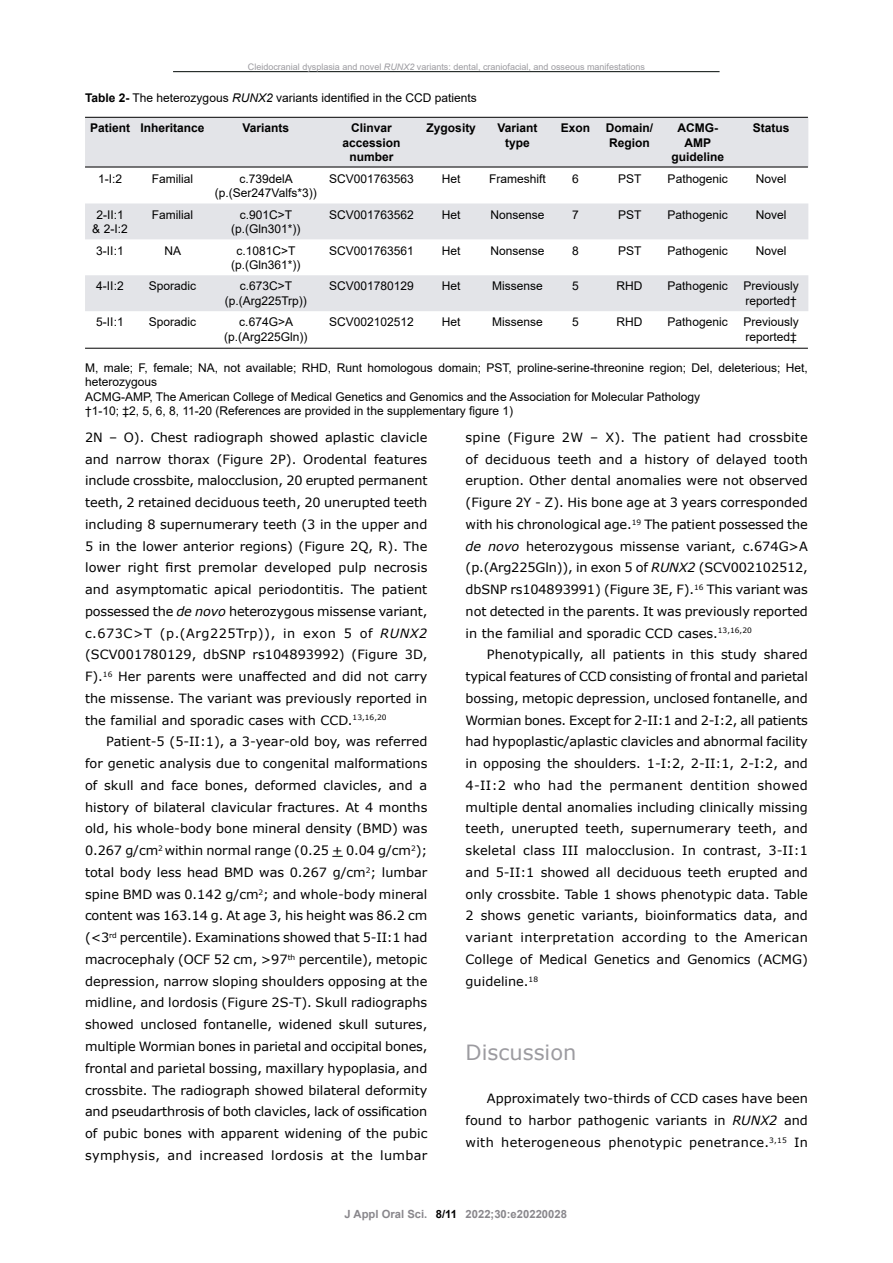
<style>
.page{position:relative;width:893px;height:1263px;background:#fff}
.page>*{position:absolute;margin:0;border:0;box-sizing:border-box;transform-origin:0 0}
.t1{font:21px "Verdana";color:#9c9ba0}
.t2{font:12.75px/21.8px "Verdana";color:#000;text-align:justify}
.t3{font:12px/14.4px "Arial";color:#000;text-align:center}
.t4{font:700 12px/14.4px "Arial";color:#000;text-align:center}
.t5{font:700 11.25px "Arial";color:#89878c}
.t6{font:9px "Arial";color:#9c9ba0}
.s1{font-style:italic}
.s2{font-weight:700}
.s3{color:#000}
</style>
<div class="page">
<hr style="left:173px;top:71px;width:547px;height:1px;background:#000805">
<svg style="left:85px;top:118px;width:723px;height:193px;fill:#e3e4e8"></svg>
<hr style="left:85px;top:117px;width:723px;height:1px;background:#000">
<hr style="left:85px;top:167px;width:723px;height:1px;background:#000">
<hr style="left:85px;top:348px;width:723px;height:1px;background:#000">
<p class="t6" style="left:248px;top:60px;width:399px">Cleidocranial dysplasia and novel <span class="s1">RUNX2</span> variants: dental, craniofacial, and osseous manifestations</p>
<p class="t3" style="left:85px;top:91px;width:393px"><span class="s2">Table 2-</span> The heterozygous <span class="s1">RUNX2</span> variants identified in the CCD patients</p>
<p class="t4" style="left:90px;top:121px;width:116px">Patient Inheritance</p>
<p class="t4" style="left:242px;top:121px;width:48px">Variants</p>
<p class="t4" style="left:342px;top:121px;width:60px">Clinvar accession number</p>
<p class="t4" style="left:427px;top:121px;width:51px">Zygosity</p>
<p class="t4" style="left:497px;top:121px;width:42px">Variant type</p>
<p class="t4" style="left:561px;top:121px;width:31px">Exon</p>
<p class="t4" style="left:606px;top:121px;width:49px;text-align:left">Domain/<br>Region</p>
<p class="t4" style="left:671px;top:121px;width:54px">ACMG-<br>AMP guideline</p>
<p class="t4" style="left:753px;top:121px;width:38px">Status</p>
<p class="t3" style="left:98px;top:171px;width:26px">1-I:2</p>
<p class="t3" style="left:152px;top:171px;width:43px">Familial</p>
<p class="t3" style="left:215px;top:171px;width:103px">c.739delA (p.(Ser247Valfs*3))</p>
<p class="t3" style="left:329px;top:171px;width:86px">SCV001763563</p>
<p class="t3" style="left:442px;top:171px;width:20px">Het</p>
<p class="t3" style="left:489px;top:171px;width:58px">Frameshift</p>
<p class="t3" style="left:572px;top:171px;width:8px">6</p>
<p class="t3" style="left:618px;top:171px;width:25px">PST</p>
<p class="t3" style="left:668px;top:171px;width:62px">Pathogenic</p>
<p class="t3" style="left:756px;top:171px;width:32px">Novel</p>
<p class="t3" style="left:92px;top:207px;width:37px">2-II:1 &amp; 2-I:2</p>
<p class="t3" style="left:152px;top:207px;width:43px">Familial</p>
<p class="t3" style="left:231px;top:207px;width:71px">c.901C&gt;T (p.(Gln301*))</p>
<p class="t3" style="left:329px;top:207px;width:86px">SCV001763562</p>
<p class="t3" style="left:442px;top:207px;width:20px">Het</p>
<p class="t3" style="left:490px;top:207px;width:56px">Nonsense</p>
<p class="t3" style="left:572px;top:207px;width:8px">7</p>
<p class="t3" style="left:618px;top:207px;width:25px">PST</p>
<p class="t3" style="left:668px;top:207px;width:62px">Pathogenic</p>
<p class="t3" style="left:756px;top:207px;width:32px">Novel</p>
<p class="t3" style="left:96px;top:243px;width:29px">3-II:1</p>
<p class="t3" style="left:164px;top:243px;width:18px">NA</p>
<p class="t3" style="left:231px;top:243px;width:71px">c.1081C&gt;T (p.(Gln361*))</p>
<p class="t3" style="left:329px;top:243px;width:86px">SCV001763561</p>
<p class="t3" style="left:442px;top:243px;width:20px">Het</p>
<p class="t3" style="left:490px;top:243px;width:56px">Nonsense</p>
<p class="t3" style="left:572px;top:243px;width:8px">8</p>
<p class="t3" style="left:618px;top:243px;width:25px">PST</p>
<p class="t3" style="left:668px;top:243px;width:62px">Pathogenic</p>
<p class="t3" style="left:756px;top:243px;width:32px">Novel</p>
<p class="t3" style="left:96px;top:279px;width:29px">4-II:2</p>
<p class="t3" style="left:149px;top:279px;width:49px">Sporadic</p>
<p class="t3" style="left:225px;top:279px;width:84px">c.673C&gt;T (p.(Arg225Trp))</p>
<p class="t3" style="left:329px;top:279px;width:86px">SCV001780129</p>
<p class="t3" style="left:442px;top:279px;width:20px">Het</p>
<p class="t3" style="left:492px;top:279px;width:52px">Missense</p>
<p class="t3" style="left:572px;top:279px;width:8px">5</p>
<p class="t3" style="left:617px;top:279px;width:27px">RHD</p>
<p class="t3" style="left:668px;top:279px;width:62px">Pathogenic</p>
<p class="t3" style="left:743px;top:279px;width:57px;text-align:left">Previously reported†</p>
<p class="t3" style="left:96px;top:315px;width:29px">5-II:1</p>
<p class="t3" style="left:149px;top:315px;width:49px">Sporadic</p>
<p class="t3" style="left:224px;top:315px;width:85px">c.674G&gt;A (p.(Arg225Gln))</p>
<p class="t3" style="left:329px;top:315px;width:86px">SCV002102512</p>
<p class="t3" style="left:442px;top:315px;width:20px">Het</p>
<p class="t3" style="left:492px;top:315px;width:52px">Missense</p>
<p class="t3" style="left:572px;top:315px;width:8px">5</p>
<p class="t3" style="left:617px;top:315px;width:27px">RHD</p>
<p class="t3" style="left:668px;top:315px;width:62px">Pathogenic</p>
<p class="t3" style="left:743px;top:315px;width:57px;text-align:left">Previously reported‡</p>
<p class="t3" style="left:85px;top:360px;width:724px;text-align:left">M, male; F, female; NA, not available; RHD, Runt homologous domain; PST, proline-serine-threonine region; Del, deleterious; Het, heterozygous<br>ACMG-AMP, The American College of Medical Genetics and Genomics and the Association for Molecular Pathology<br>†1-10; ‡2, 5, 6, 8, 11-20 (References are provided in the supplementary figure 1)</p>
<p class="t2" style="left:85px;top:426px;width:344px">2N – O). Chest radiograph showed aplastic clavicle and narrow thorax (Figure 2P). Orodental features include crossbite, malocclusion, 20 erupted permanent teeth, 2 retained deciduous teeth, 20 unerupted teeth including 8 supernumerary teeth (3 in the upper and 5 in the lower anterior regions) (Figure 2Q, R). The lower right first premolar developed pulp necrosis and asymptomatic apical periodontitis. The patient possessed the <span class="s1">de novo</span> heterozygous missense variant, c.673C&gt;T (p.(Arg225Trp)), in exon 5 of <span class="s1">RUNX2 </span>(SCV001780129, dbSNP rs104893992) (Figure 3D, F).<sup>16</sup> Her parents were unaffected and did not carry the missense. The variant was previously reported in the familial and sporadic cases with CCD.<sup>13,16,20</sup></p>
<p class="t2" style="left:85px;top:731px;width:344px;text-indent:21px">Patient-5 (5-II:1), a 3-year-old boy, was referred for genetic analysis due to congenital malformations of skull and face bones, deformed clavicles, and a history of bilateral clavicular fractures. At 4 months old, his whole-body bone mineral density (BMD) was 0.267 g/cm<sup>2</sup> within normal range (0.25 + 0.04 g/cm<sup>2</sup>); total body less head BMD was 0.267 g/cm<sup>2</sup>; lumbar spine BMD was 0.142 g/cm<sup>2</sup>; and whole-body mineral content was 163.14 g. At age 3, his height was 86.2 cm (&lt;3<sup>rd</sup> percentile). Examinations showed that 5-II:1 had macrocephaly (OCF 52 cm, &gt;97<sup>th</sup> percentile), metopic depression, narrow sloping shoulders opposing at the midline, and lordosis (Figure 2S-T). Skull radiographs showed unclosed fontanelle, widened skull sutures, multiple Wormian bones in parietal and occipital bones, frontal and parietal bossing, maxillary hypoplasia, and crossbite. The radiograph showed bilateral deformity and pseudarthrosis of both clavicles, lack of ossification of pubic bones with apparent widening of the pubic symphysis, and increased lordosis at the lumbar</p>
<p class="t2" style="left:466px;top:426px;width:344px">spine (Figure 2W – X). The patient had crossbite of deciduous teeth and a history of delayed tooth eruption. Other dental anomalies were not observed (Figure 2Y - Z). His bone age at 3 years corresponded with his chronological age.<sup>19</sup> The patient possessed the <span class="s1">de novo</span> heterozygous missense variant, c.674G&gt;A (p.(Arg225Gln)), in exon 5 of <span class="s1">RUNX2</span> (SCV002102512, dbSNP rs104893991) (Figure 3E, F).<sup>16</sup> This variant was not detected in the parents. It was previously reported in the familial and sporadic CCD cases.<sup>13,16,20</sup></p>
<p class="t2" style="left:466px;top:644px;width:344px;text-indent:21px">Phenotypically, all patients in this study shared typical features of CCD consisting of frontal and parietal bossing, metopic depression, unclosed fontanelle, and Wormian bones. Except for 2-II:1 and 2-I:2, all patients had hypoplastic/aplastic clavicles and abnormal facility in opposing the shoulders. 1-I:2, 2-II:1, 2-I:2, and 4-II:2 who had the permanent dentition showed multiple dental anomalies including clinically missing teeth, unerupted teeth, supernumerary teeth, and skeletal class III malocclusion. In contrast, 3-II:1 and 5-II:1 showed all deciduous teeth erupted and only crossbite. Table 1 shows phenotypic data. Table 2 shows genetic variants, bioinformatics data, and variant interpretation according to the American College of Medical Genetics and Genomics (ACMG) guideline.<sup>18</sup></p>
<h1 class="t1" style="left:466px;top:1038px;width:112px">Discussion</h1>
<p class="t2" style="left:466px;top:1088px;width:344px;text-indent:21px">Approximately two-thirds of CCD cases have been found to harbor pathogenic variants in <span class="s1">RUNX2</span> and with heterogeneous phenotypic penetrance.<sup>3,15</sup> In</p>
<p class="t5" style="left:345px;top:1206px;width:224px">J Appl Oral Sci. <span class="s3">8/11</span> 2022;30:e20220028</p>
</div>
